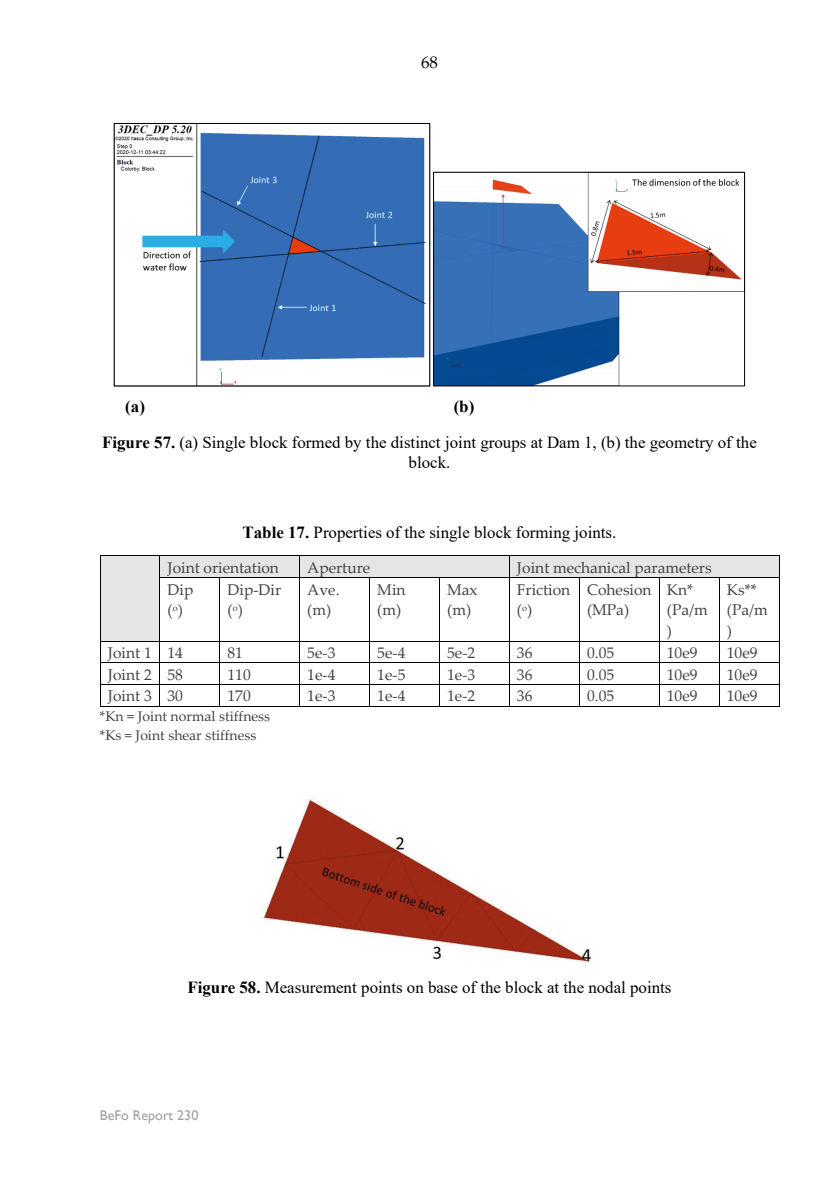
<style>
.page{position:relative;width:839px;height:1186px;background:#fff}
.page>*{position:absolute;margin:0;border:0;box-sizing:border-box;transform-origin:0 0}
.t1{font:16.97px/36.4px "Times New Roman";color:#000}
.t2{font:700 16.97px "Times New Roman";color:#000}
.t3{font:16.97px "Palatino Linotype";color:#000}
.t4{font:15.58px/20.8px "Palatino Linotype";color:#434343}
.t5{font:14px/18.9px "Palatino Linotype";color:#434343}
.t6{font:14px "Gill Sans";letter-spacing:.005em;color:#a0a0a0}
.s1{font-weight:700}
</style>
<div class="page">
<div style="left:101px;top:556px;width:58px;height:85px;background:#e5e5e5"></div>
<div style="left:160px;top:556px;width:139px;height:21px;background:#e5e5e5"></div>
<div style="left:300px;top:556px;width:209px;height:21px;background:#e5e5e5"></div>
<div style="left:509px;top:556px;width:270px;height:21px;background:#e5e5e5"></div>
<hr style="left:101px;top:555px;width:59px;height:1px;background:#000">
<hr style="left:160px;top:555px;width:139px;height:1px;background:#000">
<hr style="left:300px;top:555px;width:209px;height:1px;background:#000">
<hr style="left:509px;top:555px;width:270px;height:1px;background:#000">
<svg style="left:100px;top:555px;width:1px;height:23px"></svg>
<hr style="left:160px;top:577px;width:59px;height:1px;background:#000">
<hr style="left:220px;top:577px;width:79px;height:1px;background:#000">
<svg style="left:299px;top:555px;width:1px;height:23px"></svg>
<hr style="left:300px;top:577px;width:69px;height:1px;background:#000">
<hr style="left:370px;top:577px;width:69px;height:1px;background:#000">
<hr style="left:440px;top:577px;width:69px;height:1px;background:#000">
<svg style="left:509px;top:556px;width:1px;height:21px"></svg>
<hr style="left:509px;top:577px;width:70px;height:1px;background:#000">
<hr style="left:579px;top:577px;width:80px;height:1px;background:#000">
<hr style="left:659px;top:577px;width:59px;height:1px;background:#000">
<hr style="left:719px;top:577px;width:60px;height:1px;background:#000">
<svg style="left:779px;top:555px;width:1px;height:23px"></svg>
<hr style="left:100px;top:578px;width:1px;height:63px;background:#000">
<hr style="left:160px;top:578px;width:1px;height:63px;background:#000">
<hr style="left:219px;top:578px;width:1px;height:63px;background:#000">
<hr style="left:299px;top:578px;width:1px;height:63px;background:#000">
<hr style="left:369px;top:578px;width:1px;height:63px;background:#000">
<hr style="left:439px;top:578px;width:1px;height:63px;background:#000">
<hr style="left:509px;top:578px;width:1px;height:63px;background:#000">
<hr style="left:579px;top:578px;width:1px;height:63px;background:#000">
<hr style="left:659px;top:578px;width:1px;height:63px;background:#000">
<hr style="left:718px;top:578px;width:1px;height:63px;background:#000">
<hr style="left:779px;top:578px;width:1px;height:63px;background:#000">
<hr style="left:101px;top:641px;width:59px;height:1px;background:#000">
<hr style="left:160px;top:641px;width:59px;height:1px;background:#000">
<hr style="left:220px;top:641px;width:79px;height:1px;background:#000">
<hr style="left:300px;top:641px;width:69px;height:1px;background:#000">
<hr style="left:370px;top:641px;width:69px;height:1px;background:#000">
<hr style="left:440px;top:641px;width:69px;height:1px;background:#000">
<hr style="left:509px;top:641px;width:70px;height:1px;background:#000">
<hr style="left:579px;top:641px;width:80px;height:1px;background:#000">
<hr style="left:659px;top:641px;width:59px;height:1px;background:#000">
<hr style="left:719px;top:641px;width:60px;height:1px;background:#000">
<hr style="left:101px;top:662px;width:59px;height:1px;background:#000">
<hr style="left:160px;top:662px;width:59px;height:1px;background:#000">
<hr style="left:220px;top:662px;width:79px;height:1px;background:#000">
<hr style="left:300px;top:662px;width:69px;height:1px;background:#000">
<hr style="left:370px;top:662px;width:69px;height:1px;background:#000">
<hr style="left:440px;top:662px;width:69px;height:1px;background:#000">
<hr style="left:509px;top:662px;width:70px;height:1px;background:#000">
<hr style="left:579px;top:662px;width:80px;height:1px;background:#000">
<hr style="left:659px;top:662px;width:59px;height:1px;background:#000">
<hr style="left:719px;top:662px;width:60px;height:1px;background:#000">
<hr style="left:101px;top:684px;width:59px;height:1px;background:#000">
<hr style="left:160px;top:684px;width:59px;height:1px;background:#000">
<hr style="left:220px;top:684px;width:79px;height:1px;background:#000">
<hr style="left:300px;top:684px;width:69px;height:1px;background:#000">
<hr style="left:370px;top:684px;width:69px;height:1px;background:#000">
<hr style="left:440px;top:684px;width:69px;height:1px;background:#000">
<hr style="left:509px;top:684px;width:70px;height:1px;background:#000">
<hr style="left:579px;top:684px;width:80px;height:1px;background:#000">
<hr style="left:659px;top:684px;width:59px;height:1px;background:#000">
<hr style="left:719px;top:684px;width:60px;height:1px;background:#000">
<svg style="left:100px;top:641px;width:1px;height:66px"></svg>
<hr style="left:101px;top:706px;width:59px;height:1px;background:#000">
<hr style="left:160px;top:706px;width:59px;height:1px;background:#000">
<svg style="left:219px;top:641px;width:1px;height:66px"></svg>
<hr style="left:220px;top:706px;width:79px;height:1px;background:#000">
<svg style="left:299px;top:641px;width:1px;height:66px"></svg>
<hr style="left:300px;top:706px;width:69px;height:1px;background:#000">
<svg style="left:369px;top:641px;width:1px;height:66px"></svg>
<hr style="left:370px;top:706px;width:69px;height:1px;background:#000">
<svg style="left:439px;top:641px;width:1px;height:66px"></svg>
<hr style="left:440px;top:706px;width:69px;height:1px;background:#000">
<svg style="left:509px;top:642px;width:1px;height:64px"></svg>
<hr style="left:509px;top:706px;width:70px;height:1px;background:#000">
<svg style="left:579px;top:642px;width:1px;height:64px"></svg>
<hr style="left:579px;top:706px;width:80px;height:1px;background:#000">
<svg style="left:659px;top:642px;width:1px;height:64px"></svg>
<hr style="left:659px;top:706px;width:59px;height:1px;background:#000">
<hr style="left:719px;top:706px;width:60px;height:1px;background:#000">
<svg style="left:779px;top:641px;width:1px;height:66px"></svg>
<img style="left:116px;top:125px;width:310px;height:259px">
<div style="left:114px;top:123px;width:316px;height:263px;border:1px solid #000"></div>
<img style="left:435px;top:174px;width:307px;height:210px">
<div style="left:433px;top:172px;width:311px;height:214px;border:1px solid #000"></div>
<img style="left:261px;top:799px;width:330px;height:165px">
<p class="t3" style="left:421px;top:50px;width:18px">68</p>
<p class="t1" style="left:102px;top:388px;width:656px;text-indent:351px"><span class="s1">(b)<br>Figure 57.</span> (a) Single block formed by the distinct joint groups at Dam 1, (b) the geometry of the</p>
<p class="t1" style="left:408px;top:443px;width:43px">block.</p>
<p class="t2" style="left:125px;top:394px;width:21px">(a)</p>
<p class="t1" style="left:242px;top:513px;width:375px"><span class="s1">Table 17.</span> Properties of the single block forming joints.</p>
<p class="t4" style="left:167px;top:556px;width:113px">Joint orientation</p>
<p class="t4" style="left:307px;top:556px;width:65px">Aperture</p>
<p class="t4" style="left:517px;top:556px;width:196px">Joint mechanical parameters</p>
<p class="t4" style="left:167px;top:578px;width:27px">Dip (<sup>o</sup>)</p>
<p class="t4" style="left:227px;top:578px;width:55px">Dip-Dir (<sup>o</sup>)</p>
<p class="t4" style="left:307px;top:578px;width:34px">Ave. (m)</p>
<p class="t4" style="left:377px;top:578px;width:30px">Min (m)</p>
<p class="t4" style="left:447px;top:578px;width:32px">Max (m)</p>
<p class="t4" style="left:517px;top:578px;width:55px">Friction (<sup>o</sup>)</p>
<p class="t4" style="left:587px;top:578px;width:66px">Cohesion (MPa)</p>
<p class="t4" style="left:666px;top:578px;width:43px">Kn* (Pa/m )</p>
<p class="t4" style="left:726px;top:578px;width:43px">Ks** (Pa/m )</p>
<p class="t4" style="left:108px;top:641px;width:77px">Joint 1 14</p>
<p class="t4" style="left:227px;top:641px;width:17px">81</p>
<p class="t4" style="left:307px;top:641px;width:30px">5e-3</p>
<p class="t4" style="left:377px;top:641px;width:30px">5e-4</p>
<p class="t4" style="left:447px;top:641px;width:30px">5e-2</p>
<p class="t4" style="left:517px;top:641px;width:17px">36</p>
<p class="t4" style="left:587px;top:641px;width:29px">0.05</p>
<p class="t4" style="left:666px;top:641px;width:32px">10e9</p>
<p class="t4" style="left:726px;top:641px;width:32px">10e9</p>
<p class="t4" style="left:108px;top:663px;width:77px">Joint 2 58</p>
<p class="t4" style="left:227px;top:663px;width:25px">110</p>
<p class="t4" style="left:307px;top:663px;width:30px">1e-4</p>
<p class="t4" style="left:377px;top:663px;width:30px">1e-5</p>
<p class="t4" style="left:447px;top:663px;width:30px">1e-3</p>
<p class="t4" style="left:517px;top:663px;width:17px">36</p>
<p class="t4" style="left:587px;top:663px;width:29px">0.05</p>
<p class="t4" style="left:666px;top:663px;width:32px">10e9</p>
<p class="t4" style="left:726px;top:663px;width:32px">10e9</p>
<p class="t4" style="left:108px;top:685px;width:77px">Joint 3 30</p>
<p class="t4" style="left:227px;top:685px;width:25px">170</p>
<p class="t4" style="left:307px;top:685px;width:30px">1e-3</p>
<p class="t4" style="left:377px;top:685px;width:30px">1e-4</p>
<p class="t4" style="left:447px;top:685px;width:30px">1e-2</p>
<p class="t4" style="left:517px;top:685px;width:17px">36</p>
<p class="t4" style="left:587px;top:685px;width:29px">0.05</p>
<p class="t4" style="left:666px;top:685px;width:32px">10e9</p>
<p class="t4" style="left:726px;top:685px;width:32px">10e9</p>
<p class="t5" style="left:100px;top:706px;width:172px">*Kn = Joint normal stiffness *Ks = Joint shear stiffness</p>
<p class="t1" style="left:187px;top:968px;width:485px"><span class="s1">Figure 58.</span> Measurement points on base of the block at the nodal points</p>
<p class="t6" style="left:100px;top:1106px;width:100px">BeFo Report 230</p>
</div>
